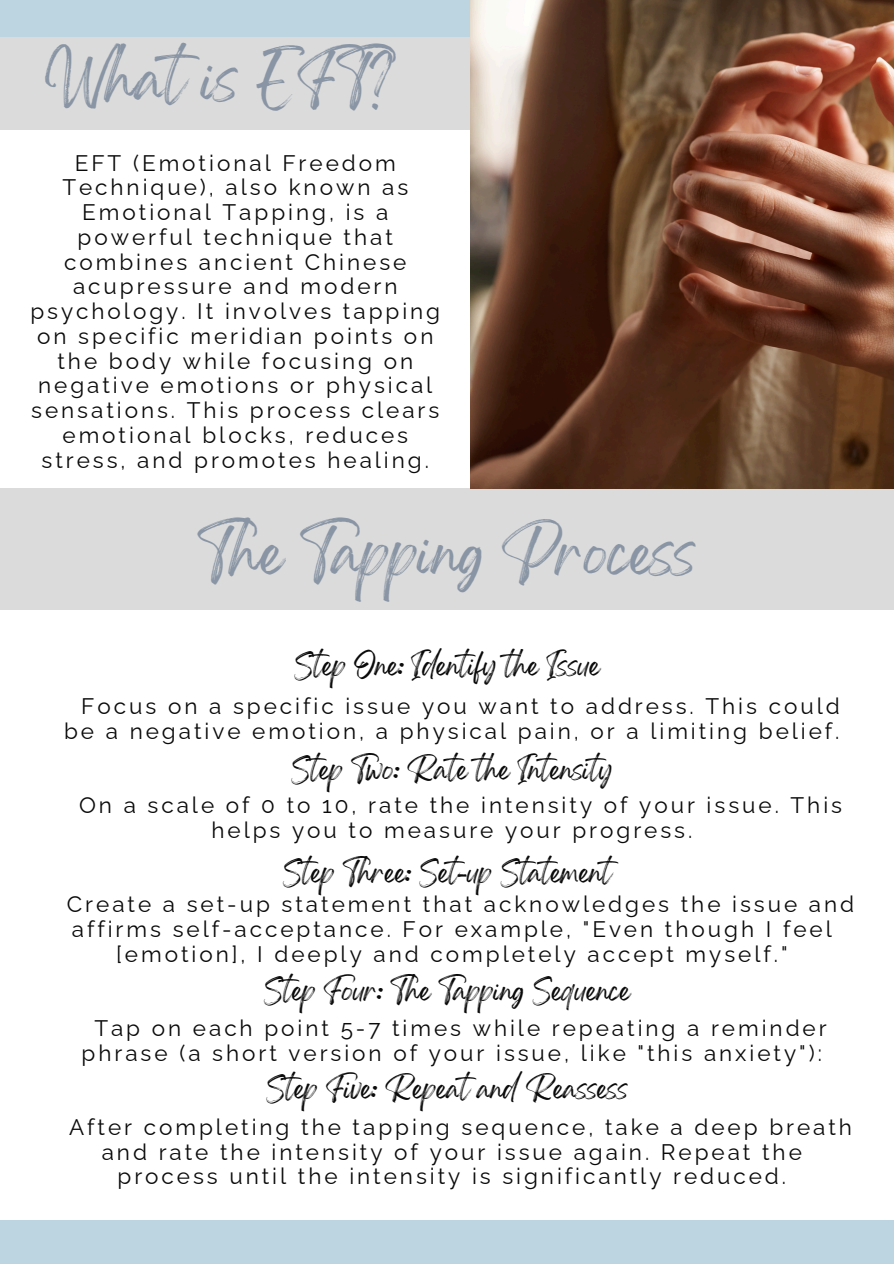
<style>
.page{position:relative;width:894px;height:1264px;background:#fff}
.page>*{position:absolute;margin:0;border:0;box-sizing:border-box;transform-origin:0 0}
.t1{font:45px "Gellatio";color:#8995a4}
.t2{font:22.5px/24.8px "Raleway";letter-spacing:.13em;color:#0a0a0a;text-align:center}
.t3{font:21px "Gellatio";color:#0a0a0a}
</style>
<div class="page">
<div style="left:0;top:0;width:893px;height:1263px;background:#bcd5e0"></div>
<div style="left:0;top:609px;width:893px;height:610px;background:#fff"></div>
<div style="left:0;top:488px;width:893px;height:122px;background:#dbdbdb"></div>
<div style="left:0;top:37px;width:470px;height:93px;background:#dbdbdb"></div>
<div style="left:0;top:130px;width:489px;height:358px;background:#fff"></div>
<img style="left:470px;top:0;width:423px;height:488px">
<h1 class="t1" style="left:46px;top:68px;width:352px">Whatis EFT?</h1>
<p class="t2" style="left:30px;top:150px;width:411px">EFT (Emotional Freedom<br>Technique), also known as<br>Emotional Tapping, is a powerful technique that combines ancient Chinese acupressure and modern psychology. It involves tapping on specific meridian points on the body while focusing on negative emotions or physical sensations. This process clears emotional blocks, reduces stress, and promotes healing.</p>
<h1 class="t1" style="left:198px;top:542px;width:499px">The Tapping Process</h1>
<p class="t3" style="left:294px;top:660px;width:307px">Step One: Identify the Issue</p>
<p class="t2" style="left:64px;top:693px;width:776px;text-align:right">Focus on a specific issue you want to address. This could be a negative emotion, a physical pain, or a limiting belief.</p>
<p class="t3" style="left:291px;top:764px;width:322px">Step Two: Rate the Intensity</p>
<p class="t2" style="left:211px;top:792px;width:632px;text-align:left;text-indent:-132px">On a scale of 0 to 10, rate the intensity of your issue. This helps you to measure your progress.</p>
<p class="t3" style="left:283px;top:867px;width:342px">Step Three: Set-up Statement</p>
<p class="t2" style="left:67px;top:891px;width:788px">Create a set-up statement that acknowledges the issue and</p>
<p class="t2" style="left:72px;top:916px;width:761px">affirms self-acceptance. For example, "Even though I feel</p>
<p class="t2" style="left:116px;top:941px;width:672px">[emotion], I deeply and completely accept myself."</p>
<p class="t3" style="left:264px;top:985px;width:368px">Step Four: The Tapping Sequence</p>
<p class="t2" style="left:82px;top:1015px;width:746px">Tap on each point 5-7 times while repeating a reminder phrase (a short version of your issue, like "this anxiety"):</p>
<p class="t3" style="left:266px;top:1083px;width:363px">Step Five: Repeatand Reassess</p>
<p class="t2" style="left:69px;top:1114px;width:784px">After completing the tapping sequence, take a deep breath</p>
<p class="t2" style="left:102px;top:1139px;width:701px">and rate the intensity of your issue again. Repeat the</p>
<p class="t2" style="left:117px;top:1164px;width:670px">process until the intensity is significantly reduced.</p>
</div>
